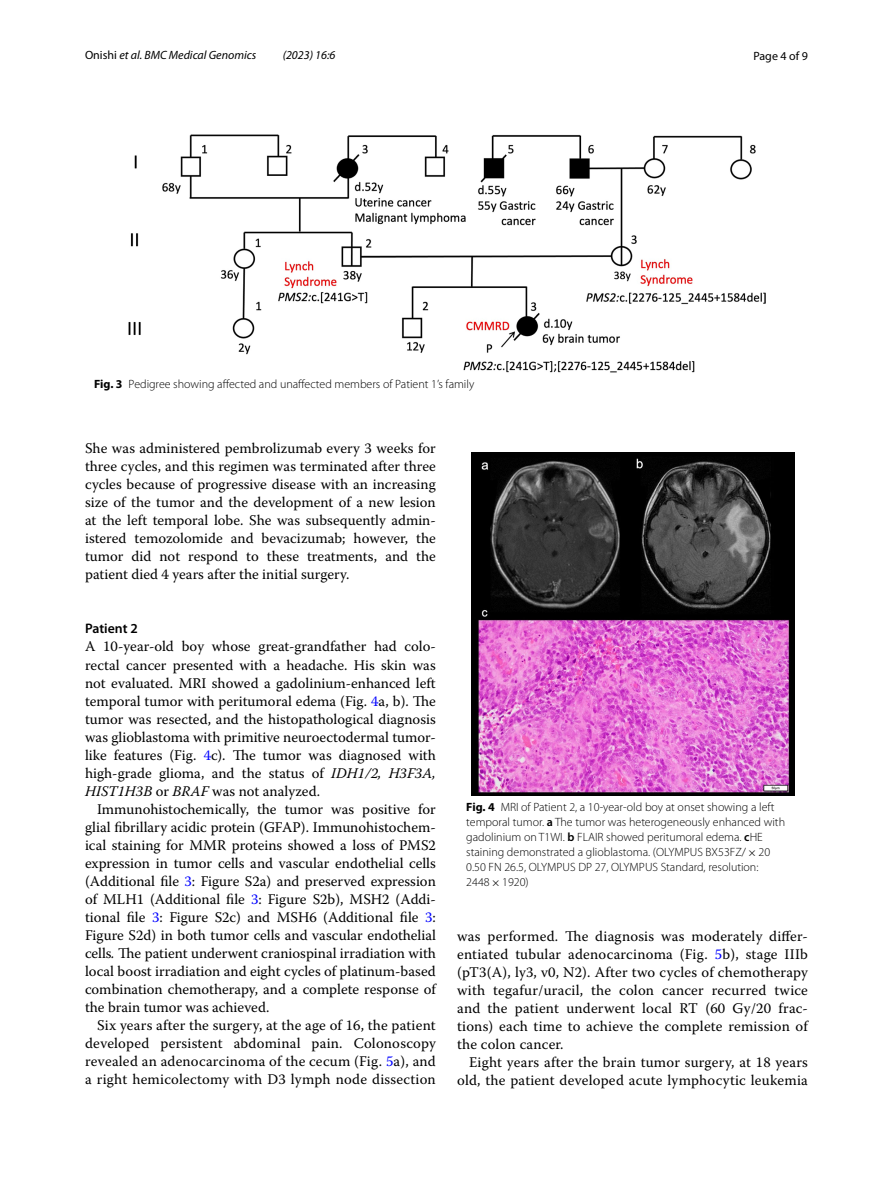
<style>
.page{position:relative;width:893px;height:1187px;background:#fff}
.page>*{position:absolute;margin:0;border:0;box-sizing:border-box;transform-origin:0 0}
.t1{font:14.7px/18px "Warnock Pro";letter-spacing:.01em;color:#000;text-align:justify}
.t2{font:600 13.8px "Myriad Pro";letter-spacing:-.005em;color:#000}
.t3{font:300 12px/15px "Myriad Pro";color:#000}
.t4{font:italic 12px "Myriad Pro";color:#000}
.t5{font:12px "Myriad Pro";color:#000}
.s1{font-style:normal}
.s2{font-weight:700}
.s3{color:#00f}
.s4{font-style:italic}
.s5{font-weight:600}
.s6{font-family:"MTSY";font-weight:400}
</style>
<div class="page">
<img style="left:128px;top:134px;width:638px;height:239px">
<img style="left:471px;top:452px;width:323px;height:343px">
<p class="t4" style="left:85px;top:48px;width:173px"><span class="s1">Onishi</span> et al. BMC Medical Genomics</p>
<p class="t4" style="left:283px;top:48px;width:54px">(2023) 16:6</p>
<p class="t5" style="left:753px;top:48px;width:56px">Page 4 of 9</p>
<p class="t3" style="left:94px;top:377px;width:382px"><span class="s2">Fig. 3</span> Pedigree showing affected and unaffected members of Patient 1’s family</p>
<p class="t1" style="left:85px;top:438px;width:352px">She was administered pembrolizumab every 3 weeks for three cycles, and this regimen was terminated after three cycles because of progressive disease with an increasing size of the tumor and the development of a new lesion at the left temporal lobe. She was subsequently admin&shy;istered temozolomide and bevacizumab; however, the tumor did not respond to these treatments, and the patient died 4 years after the initial surgery.</p>
<p class="t2" style="left:85px;top:620px;width:54px">Patient 2</p>
<p class="t1" style="left:85px;top:637px;width:352px">A 10-year-old boy whose great-grandfather had colo&shy;rectal cancer presented with a headache. His skin was not evaluated. MRI showed a gadolinium-enhanced left temporal tumor with peritumoral edema (Fig. <span class="s3">4</span>a, b). The tumor was resected, and the histopathological diagnosis was glioblastoma with primitive neuroectodermal tumor&shy;like features (Fig. <span class="s3">4</span>c). The tumor was diagnosed with high-grade glioma, and the status of <span class="s4">IDH1/2, H3F3A, HIST1H3B</span> or <span class="s4">BRAF</span> was not analyzed.</p>
<p class="t1" style="left:85px;top:799px;width:352px;text-indent:12px">Immunohistochemically, the tumor was positive for glial fibrillary acidic protein (GFAP). Immunohistochem&shy;ical staining for MMR proteins showed a loss of PMS2 expression in tumor cells and vascular endothelial cells (Additional file <span class="s3">3</span>: Figure S2a) and preserved expression of MLH1 (Additional file <span class="s3">3</span>: Figure S2b), MSH2 (Addi&shy;tional file <span class="s3">3</span>: Figure S2c) and MSH6 (Additional file <span class="s3">3</span>:<br>Figure S2d) in both tumor cells and vascular endothelial cells<span class="s4">.</span> The patient underwent craniospinal irradiation with local boost irradiation and eight cycles of platinum-based combination chemotherapy, and a complete response of the brain tumor was achieved.</p>
<p class="t1" style="left:85px;top:1015px;width:352px;text-indent:12px">Six years after the surgery, at the age of 16, the patient developed persistent abdominal pain. Colonoscopy revealed an adenocarcinoma of the cecum (Fig. <span class="s3">5</span>a), and a right hemicolectomy with D3 lymph node dissection</p>
<p class="t3" style="left:466px;top:799px;width:320px"><span class="s2">Fig. 4</span> MRI of Patient 2, a 10-year-old boy at onset showing a left temporal tumor. <span class="s5">a</span> The tumor was heterogeneously enhanced with gadolinium on T1WI. <span class="s5">b</span> FLAIR showed peritumoral edema. <span class="s5">c</span>HE staining demonstrated a glioblastoma. (OLYMPUS BX53FZ/<span class="s6">×</span>20<br>0.50 FN 26.5, OLYMPUS DP 27, OLYMPUS Standard, resolution:<br>2448<span class="s6">×</span>1920)</p>
<p class="t1" style="left:457px;top:926px;width:352px">was performed. The diagnosis was moderately differ&shy;entiated tubular adenocarcinoma (Fig. <span class="s3">5</span>b), stage IIIb (pT3(A), ly3, v0, N2). After two cycles of chemotherapy with tegafur/uracil, the colon cancer recurred twice and the patient underwent local RT (60 Gy/20 frac&shy;tions) each time to achieve the complete remission of the colon cancer.</p>
<p class="t1" style="left:457px;top:1052px;width:352px;text-align:right">Eight years after the brain tumor surgery, at 18 years old, the patient developed acute lymphocytic leukemia</p>
</div>
